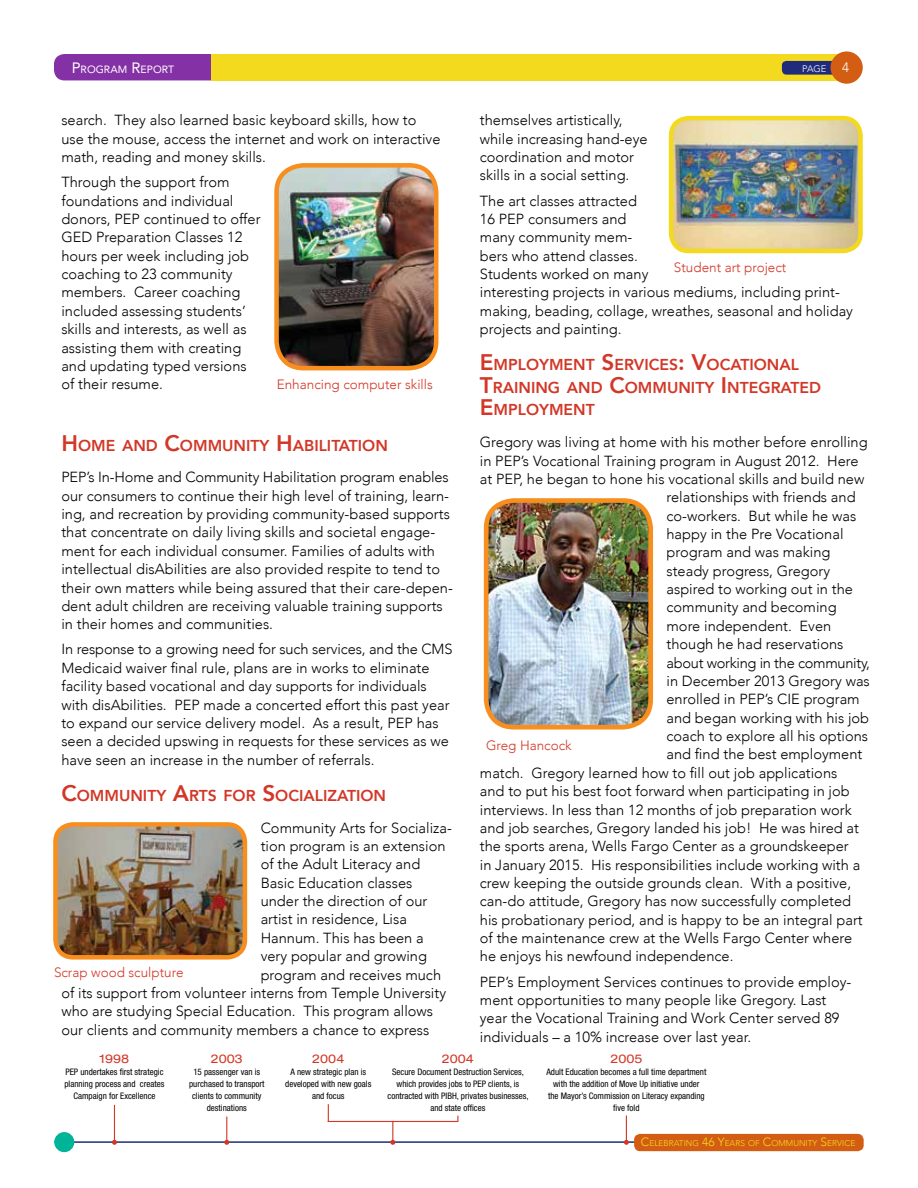
<style>
.page{position:relative;width:918px;height:1188px;background:#fff}
.page>*{position:absolute;margin:0;border:0;box-sizing:border-box;transform-origin:0 0}
.t1{font:800 15.75px/22.5px "Avenir";color:#d23727}
.t2{font:300 14.7px/18.3px "Avenir";color:#000}
.t3{font:300 14.7px "Avenir";letter-spacing:-.02em;color:#000}
.t4{font:300 13.5px "Avenir";color:#d23727}
.t5{font:expanded 12px "Helvetica Neue";color:#d23727}
.t6{font:10.5px "Avenir";color:#fff}
.t7{font:300 9.45px "Avenir";color:#fff}
.t8{font:condensed 9px/12px "Helvetica Neue";color:#000;text-align:center}
.t9{font:300 8.4px "Avenir";color:#f4da1f}
.s1{font-size:15px}
.s2{font-size:13.5px}
.s3{font-size:22.5px}
.s4{font-size:12px}
</style>
<div class="page">
<div style="left:54px;top:54px;width:174px;height:26px;background:#8431a6;border-radius:10px"></div>
<div style="left:211px;top:54px;width:637px;height:26px;background:#f4da1f"></div>
<hr style="left:54px;top:1141px;width:641px;height:2px;background:#1f2b7b">
<div style="left:634px;top:1134px;width:230px;height:17px;background:#d35e13;border-radius:6px"></div>
<div style="left:782px;top:61px;width:59px;height:14px;background:#1f2b7b;border-radius:4px"></div>
<div style="left:831px;top:51px;width:32px;height:33px;background:#d35e13;border-radius:50%"></div>
<div style="left:54px;top:1132px;width:20px;height:20px;background:#00b597;border-radius:50%"></div>
<img style="left:279px;top:165px;width:156px;height:203px">
<div style="left:274px;top:163px;width:164px;height:207px;border:4px solid #f78e1e;border-radius:27px"></div>
<img style="left:58px;top:827px;width:184px;height:128px">
<div style="left:53px;top:822px;width:194px;height:138px;border:4px solid #f78e1e;border-radius:18px"></div>
<img style="left:671px;top:121px;width:187px;height:130px">
<div style="left:669px;top:116px;width:194px;height:137px;border:4px solid #f4da1f;border-radius:18px"></div>
<hr style="left:114px;top:1105px;width:1px;height:37px;background:#d23727">
<svg style="left:112px;top:1140px;width:5px;height:5px"></svg>
<svg style="left:224px;top:1117px;width:5px;height:28px"></svg>
<svg style="left:328px;top:1104px;width:1px;height:17px"></svg>
<svg style="left:390px;top:1122px;width:5px;height:23px"></svg>
<hr style="left:328px;top:1121px;width:130px;height:1px;background:#d23727">
<svg style="left:624px;top:1116px;width:5px;height:29px"></svg>
<img style="left:488px;top:504px;width:159px;height:220px">
<div style="left:484px;top:498px;width:169px;height:232px;border:5px solid #f78e1e;border-radius:28px"></div>
<p class="t6" style="left:72px;top:61px;width:104px"><span class="s1">P</span>ROGRAM <span class="s1">R</span>EPORT</p>
<p class="t7" style="left:802px;top:63px;width:48px">PAGE <span class="s2">4</span></p>
<p class="t2" style="left:61px;top:111px;width:381px">search. They also learned basic keyboard skills, how to use the mouse, access the internet and work on interactive math, reading and money skills.</p>
<p class="t2" style="left:61px;top:173px;width:201px">Through the support from foundations and individual donors, PEP continued to offer<br>GED Preparation Classes 12 hours per week including job coaching to 23 community members. Career coaching included assessing students’ skills and interests, as well as assisting them with creating and updating typed versions of their resume.</p>
<p class="t4" style="left:277px;top:377px;width:158px">Enhancing computer skills</p>
<p class="t1" style="left:61px;top:434px;width:328px"><span class="s3">H</span>OME AND <span class="s3">C</span>OMMUNITY <span class="s3">H</span>ABILITATION</p>
<p class="t2" style="left:61px;top:468px;width:393px">PEP’s In-Home and Community Habilitation program enables our consumers to continue their high level of training, learn&shy;ing, and recreation by providing community-based supports that concentrate on daily living skills and societal engage&shy;ment for each individual consumer. Families of adults with intellectual disAbilities are also provided respite to tend to their own matters while being assured that their care-depen&shy;dent adult children are receiving valuable training supports in their homes and communities.</p>
<p class="t2" style="left:61px;top:640px;width:393px">In response to a growing need for such services, and the CMS Medicaid waiver final rule, plans are in works to eliminate facility based vocational and day supports for individuals with disAbilities. PEP made a concerted effort this past year to expand our service delivery model. As a result, PEP has seen a decided upswing in requests for these services as we have seen an increase in the number of referrals.</p>
<p class="t1" style="left:61px;top:784px;width:326px"><span class="s3">C</span>OMMUNITY <span class="s3">A</span>RTS FOR <span class="s3">S</span>OCIALIZATION</p>
<p class="t2" style="left:261px;top:818px;width:193px">Community Arts for Socializa-</p>
<p class="t2" style="left:261px;top:837px;width:186px">tion program is an extension</p>
<p class="t2" style="left:261px;top:855px;width:161px">of the Adult Literacy and</p>
<p class="t2" style="left:261px;top:874px;width:153px">Basic Education classes</p>
<p class="t2" style="left:261px;top:892px;width:168px">under the direction of our</p>
<p class="t2" style="left:261px;top:910px;width:148px">artist in residence, Lisa</p>
<p class="t2" style="left:261px;top:929px;width:165px">Hannum. This has been a</p>
<p class="t2" style="left:261px;top:947px;width:168px">very popular and growing</p>
<p class="t2" style="left:261px;top:965px;width:182px">program and receives much</p>
<p class="t2" style="left:61px;top:984px;width:386px">of its support from volunteer interns from Temple University</p>
<p class="t2" style="left:61px;top:1002px;width:373px">who are studying Special Education. This program allows</p>
<p class="t2" style="left:61px;top:1021px;width:369px">our clients and community members a chance to express</p>
<p class="t4" style="left:54px;top:964px;width:131px">Scrap wood sculpture</p>
<p class="t2" style="left:480px;top:111px;width:169px">themselves artistically, while increasing hand-eye coordination and motor skills in a social setting.</p>
<p class="t2" style="left:480px;top:191px;width:375px">The art classes attracted<br>16 PEP consumers and<br>many community mem-<br>bers who attend classes.<br>Students worked on many<br>interesting projects in various mediums, including print&shy;making, beading, collage, wreathes, seasonal and holiday projects and painting.</p>
<p class="t1" style="left:480px;top:354px;width:341px"><span class="s3">E</span> MPLOYMENT <span class="s3">S</span>ERVICES<span class="s3">: V</span>OCATIONAL<br><span class="s3">T</span>RAINING AND <span class="s3">C</span>OMMUNITY <span class="s3">I</span> NTEGRATED<br><span class="s3">E</span> MPLOYMENT</p>
<p class="t2" style="left:480px;top:433px;width:389px">Gregory was living at home with his mother before enrolling</p>
<p class="t2" style="left:480px;top:451px;width:380px">in PEP’s Vocational Training program in August 2012. Here</p>
<p class="t2" style="left:480px;top:470px;width:386px">at PEP, he began to hone his vocational skills and build new</p>
<p class="t2" style="left:667px;top:488px;width:191px">relationships with friends and</p>
<p class="t2" style="left:667px;top:506px;width:191px">co-workers. But while he was</p>
<p class="t2" style="left:667px;top:525px;width:178px">happy in the Pre Vocational</p>
<p class="t2" style="left:667px;top:543px;width:165px">program and was making</p>
<p class="t2" style="left:667px;top:562px;width:165px">steady progress, Gregory</p>
<p class="t2" style="left:667px;top:580px;width:188px">aspired to working out in the</p>
<p class="t2" style="left:667px;top:598px;width:172px">community and becoming</p>
<p class="t2" style="left:667px;top:617px;width:166px">more independent. Even</p>
<p class="t2" style="left:667px;top:635px;width:179px">though he had reservations</p>
<p class="t3" style="left:667px;top:654px;width:205px">about working in the community,</p>
<p class="t2" style="left:667px;top:672px;width:205px">in December 2013 Gregory was</p>
<p class="t2" style="left:667px;top:690px;width:195px">enrolled in PEP’s CIE program</p>
<p class="t2" style="left:667px;top:708px;width:204px">and began working with his job</p>
<p class="t2" style="left:667px;top:727px;width:203px">coach to explore all his options</p>
<p class="t2" style="left:667px;top:745px;width:197px">and find the best employment</p>
<p class="t2" style="left:480px;top:764px;width:359px">match. Gregory learned how to fill out job applications</p>
<p class="t2" style="left:480px;top:782px;width:371px">and to put his best foot forward when participating in job</p>
<p class="t2" style="left:480px;top:800px;width:373px">interviews. In less than 12 months of job preparation work</p>
<p class="t2" style="left:480px;top:819px;width:381px">and job searches, Gregory landed his job! He was hired at</p>
<p class="t2" style="left:480px;top:837px;width:370px">the sports arena, Wells Fargo Center as a groundskeeper</p>
<p class="t2" style="left:480px;top:855px;width:382px">in January 2015. His responsibilities include working with a</p>
<p class="t2" style="left:480px;top:874px;width:373px">crew keeping the outside grounds clean. With a positive,</p>
<p class="t2" style="left:480px;top:892px;width:373px">can-do attitude, Gregory has now successfully completed</p>
<p class="t2" style="left:480px;top:911px;width:384px">his probationary period, and is happy to be an integral part</p>
<p class="t2" style="left:480px;top:929px;width:374px">of the maintenance crew at the Wells Fargo Center where</p>
<p class="t2" style="left:480px;top:947px;width:255px">he enjoys his newfound independence.</p>
<p class="t2" style="left:480px;top:972px;width:373px">PEP’s Employment Services continues to provide employ&shy;ment opportunities to many people like Gregory. Last year the Vocational Training and Work Center served 89 individuals – a 10% increase over last year.</p>
<p class="t4" style="left:674px;top:259px;width:114px">Student art project</p>
<p class="t4" style="left:486px;top:738px;width:87px">Greg Hancock</p>
<p class="t5" style="left:100px;top:1052px;width:31px">1998</p>
<p class="t8" style="left:64px;top:1066px;width:102px">PEP undertakes first strategic planning process and creates<br>Campaign for Excellence</p>
<p class="t5" style="left:211px;top:1052px;width:34px">2003</p>
<p class="t8" style="left:189px;top:1066px;width:77px">15 passenger van is purchased to transport clients to community destinations</p>
<p class="t5" style="left:312px;top:1052px;width:34px">2004</p>
<p class="t8" style="left:285px;top:1066px;width:88px">A new strategic plan is developed with new goals and focus</p>
<p class="t5" style="left:442px;top:1052px;width:34px">2004</p>
<p class="t8" style="left:388px;top:1066px;width:143px">Secure Document Destruction Services, which provides jobs to PEP clients, is contracted with PIBH, privates businesses, and state offices</p>
<p class="t5" style="left:610px;top:1052px;width:34px">2005</p>
<p class="t8" style="left:546px;top:1066px;width:161px">Adult Education becomes a full time department with the addition of Move Up initiative under<br>the Mayor’s Commission on Literacy expanding five fold</p>
<p class="t9" style="left:641px;top:1138px;width:216px"><span class="s4">C</span>ELEBRATING <span class="s4">46 Y</span>EARS OF <span class="s4">C</span>OMMUNITY <span class="s4">S</span>ERVICE</p>
</div>
